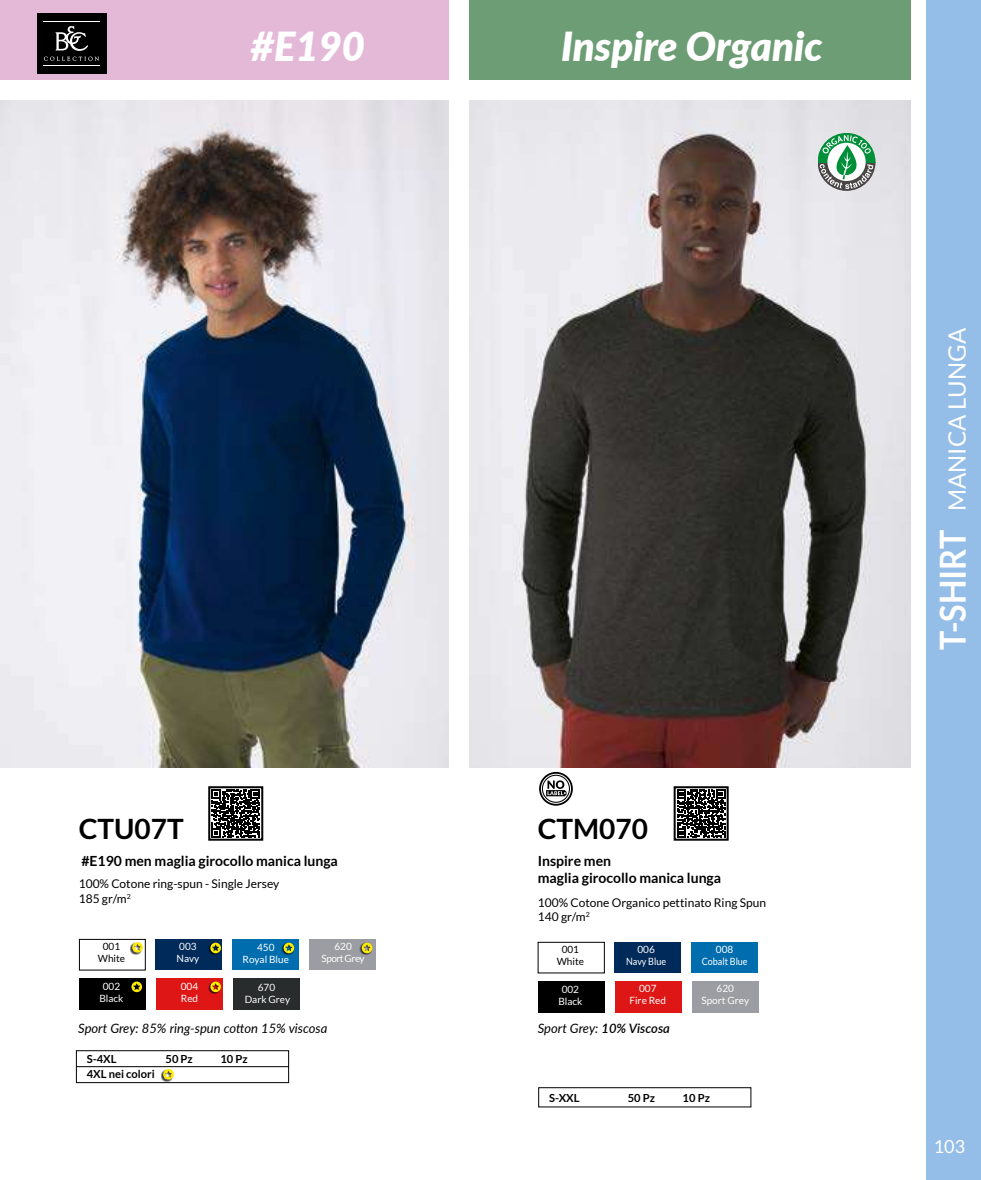
<style>
.page{position:relative;width:981px;height:1180px;background:#fff}
.page>*{position:absolute;margin:0;border:0;box-sizing:border-box;transform-origin:0 0}
.t1{font:italic 900 40px "Lato";color:#fff}
.t2{font:700 36px "Lato";color:#fff;scale:.9 1}
.t3{font:700 28px "Lato";color:#000}
.t4{font:24px "Lato";color:#fff}
.t5{font:18px "Lato";color:#fff}
.t6{font:700 14px/16.8px "Lato";color:#000}
.t7{font:italic 13px "Lato";color:#000}
.t8{font:12px/14.4px "Lato";color:#000}
.t9{font:700 11.2px "Lato";color:#000}
.t10{font:10px/12px "Lato";color:#fff;text-align:center}
.t11{font:10px/12px "Lato";color:#000;text-align:center}
.t12{font:10px/12px "Lato";letter-spacing:-.05em;color:#fff;text-align:center}
.s1{font-weight:600}
</style>
<div class="page">
<img style="left:0;top:100px;width:448px;height:667px">
<img style="left:469px;top:100px;width:441px;height:667px">
<div style="left:538px;top:941px;width:66px;height:32px;border:1px solid #000"></div>
<div style="left:614px;top:942px;width:67px;height:30px;background:#002a5a"></div>
<div style="left:691px;top:942px;width:67px;height:30px;background:#006dae"></div>
<div style="left:538px;top:980px;width:67px;height:31px;background:#000"></div>
<div style="left:615px;top:980px;width:67px;height:31px;background:#de1616"></div>
<div style="left:692px;top:980px;width:67px;height:31px;background:#9c9da2"></div>
<svg style="left:677px;top:789px;width:48px;height:48px"></svg>
<div style="left:674px;top:786px;width:55px;height:54px;border:2px solid #000"></div>
<div style="left:79px;top:939px;width:67px;height:31px;border:1px solid #000"></div>
<div style="left:130px;top:941px;width:13px;height:13px;background:#000;opacity:.75"></div>
<svg style="left:132px;top:942px;width:11px;height:10px"></svg>
<div style="left:79px;top:977px;width:67px;height:32px;background:#000"></div>
<div style="left:233px;top:939px;width:66px;height:30px;background:#006dae"></div>
<div style="left:281px;top:942px;width:13px;height:13px;background:#000;opacity:.75"></div>
<svg style="left:284px;top:942px;width:10px;height:11px"></svg>
<div style="left:309px;top:939px;width:67px;height:30px;background:#9c9da2"></div>
<div style="left:359px;top:942px;width:13px;height:13px;background:#000;opacity:.75"></div>
<svg style="left:362px;top:942px;width:10px;height:11px"></svg>
<div style="left:233px;top:977px;width:67px;height:32px;background:#282c2c"></div>
<div style="left:156px;top:939px;width:66px;height:30px;background:#002a5a"></div>
<div style="left:208px;top:942px;width:13px;height:13px;background:#000;opacity:.75"></div>
<svg style="left:210px;top:942px;width:11px;height:11px"></svg>
<div style="left:156px;top:977px;width:67px;height:32px;background:#de1616"></div>
<div style="left:208px;top:981px;width:13px;height:13px;background:#000;opacity:.75"></div>
<svg style="left:210px;top:981px;width:11px;height:11px"></svg>
<svg style="left:131px;top:981px;width:11px;height:11px"></svg>
<svg style="left:212px;top:789px;width:48px;height:48px"></svg>
<div style="left:208px;top:786px;width:55px;height:54px;border:2px solid #000"></div>
<div style="left:0;top:0;width:448px;height:79px;background:#e4b9d8"></div>
<div style="left:469px;top:0;width:441px;height:79px;background:#6d9d75"></div>
<div style="left:161px;top:1068px;width:12px;height:13px;background:#000;opacity:.75"></div>
<svg style="left:163px;top:1068px;width:11px;height:11px"></svg>
<div style="left:76px;top:1050px;width:213px;height:32px;border:1px solid #000"></div>
<hr style="left:77px;top:1066px;width:212px;height:1px;background:#000">
<div style="left:538px;top:1087px;width:213px;height:19px;border:1px solid #000"></div>
<div style="left:37px;top:13px;width:69px;height:61px;background:#000"></div>
<hr style="left:43px;top:21px;width:57px;height:1px;background:#fff">
<hr style="left:43px;top:65px;width:57px;height:1px;background:#fff">
<svg style="left:44px;top:57px;width:55px;height:4px"></svg>
<svg style="left:56px;top:26px;width:32px;height:25px"></svg>
<svg style="left:817px;top:162px;width:58px;height:29px"></svg>
<svg style="left:817px;top:133px;width:58px;height:29px"></svg>
<svg style="left:820px;top:135px;width:53px;height:54px"></svg>
<svg style="left:540px;top:772px;width:32px;height:32px"></svg>
<div style="left:542px;top:774px;width:28px;height:28px;border:1px solid #000;border-radius:50%"></div>
<div style="left:539px;top:771px;width:34px;height:34px;border:2px solid #000;border-radius:50%"></div>
<svg style="left:546px;top:780px;width:20px;height:16px"></svg>
<div style="left:926px;top:0;width:55px;height:1179px;background:#94bee7"></div>
<h1 class="t1" style="left:251px;top:16px;width:116px">#E190</h1>
<h1 class="t1" style="left:561px;top:16px;width:263px">Inspire Organic</h1>
<h3 class="t3" style="left:79px;top:812px;width:106px">CTU07T</h3>
<h3 class="t3" style="left:538px;top:812px;width:112px">CTM070</h3>
<h3 class="t6" style="left:81px;top:852px;width:258px">#E190 men maglia girocollo manica lunga</h3>
<p class="t8" style="left:79px;top:876px;width:202px">100% Cotone ring-spun - Single Jersey<br>185 gr/m<sup>2</sup></p>
<p class="t11" style="left:98px;top:940px;width:29px">001<br>White</p>
<p class="t10" style="left:99px;top:980px;width:26px">002<br>Black</p>
<p class="t10" style="left:177px;top:940px;width:24px;text-align:left">003<br>Navy</p>
<p class="t10" style="left:181px;top:979px;width:19px;text-align:left">004<br>Red</p>
<p class="t10" style="left:243px;top:941px;width:48px">450<br>Royal Blue</p>
<p class="t12" style="left:321px;top:940px;width:45px">620<br>Sport Grey</p>
<p class="t10" style="left:245px;top:980px;width:47px">670<br>Dark Grey</p>
<h3 class="t7" style="left:78px;top:1019px;width:251px">Sport Grey: 85% ring-spun cotton 15% viscosa</h3>
<p class="t9" style="left:87px;top:1052px;width:31px">S-4XL</p>
<p class="t9" style="left:87px;top:1067px;width:70px">4XL nei colori</p>
<p class="t9" style="left:165px;top:1052px;width:29px">50 Pz</p>
<p class="t9" style="left:220px;top:1052px;width:29px">10 Pz</p>
<h3 class="t6" style="left:538px;top:852px;width:185px">Inspire men<br>maglia girocollo manica lunga</h3>
<p class="t8" style="left:538px;top:894px;width:230px">100% Cotone Organico pettinato Ring Spun<br>140 gr/m<sup>2</sup></p>
<p class="t11" style="left:557px;top:942px;width:29px">001<br>White</p>
<p class="t10" style="left:558px;top:983px;width:26px">002<br>Black</p>
<p class="t10" style="left:626px;top:942px;width:42px">006<br>Navy Blue</p>
<p class="t10" style="left:629px;top:981px;width:38px">007<br>Fire Red</p>
<h3 class="t7" style="left:538px;top:1019px;width:134px">Sport Grey: <span class="s1">10% Viscosa</span></h3>
<p class="t10" style="left:702px;top:942px;width:48px">008<br>Cobalt Blue</p>
<p class="t10" style="left:701px;top:981px;width:49px">620<br>Sport Grey</p>
<p class="t9" style="left:549px;top:1091px;width:32px">S-XXL</p>
<p class="t9" style="left:628px;top:1091px;width:29px">50 Pz</p>
<p class="t9" style="left:683px;top:1091px;width:29px">10 Pz</p>
<h3 class="t4" style="left:943px;top:511px;width:185px;rotate:-90deg">MANICA LUNGA</h3>
<h2 class="t2" style="left:932px;top:649px;width:134px;rotate:-90deg">T-SHIRT</h2>
<h3 class="t5" style="left:934px;top:1136px;width:33px">103</h3>
</div>
